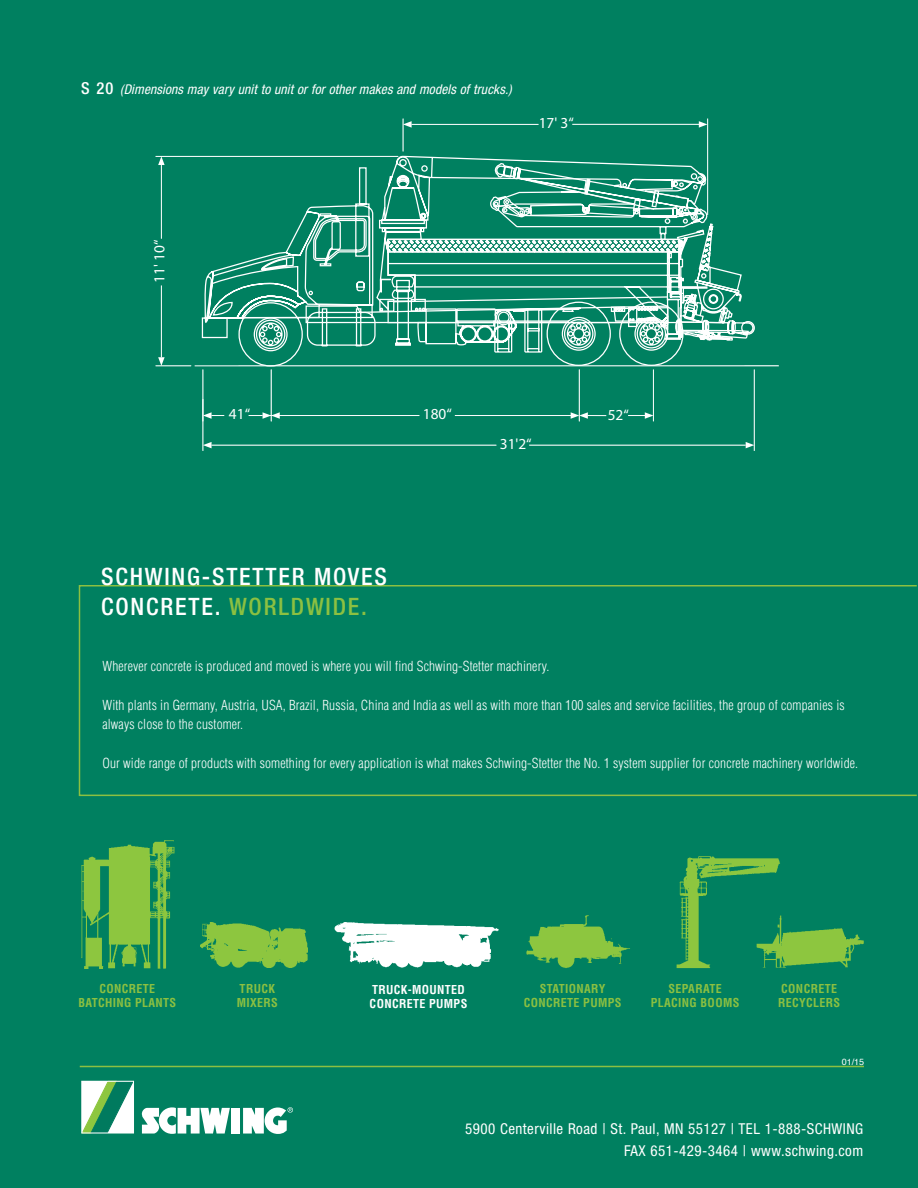
<style>
.page{position:relative;width:918px;height:1188px;background:#008060}
.page>*{position:absolute;margin:0;border:0;box-sizing:border-box;transform-origin:0 0}
.t1{font:500 condensed 24px/30px "Helvetica Neue";letter-spacing:.075em;color:#fff}
.t2{font:15.3px "Myriad Pro";color:#fff}
.t3{font:condensed 15px/22.5px "Helvetica Neue";letter-spacing:.03em;color:#fff;text-align:right}
.t4{font:300 condensed 13.5px/19.5px "Helvetica";letter-spacing:.01em;color:#fff}
.t5{font:italic condensed 13.5px "Helvetica Neue";letter-spacing:.01em;color:#fff}
.t6{font:700 condensed 12px/14.4px "Helvetica";letter-spacing:.03em;color:#8cc041;text-align:center}
.t7{font:700 condensed 12px/14.4px "Helvetica";letter-spacing:.03em;color:#fff}
.t8{font:9px "Helvetica";color:#fff}
.s1{font-weight:500;font-style:normal;font-size:16.5px}
.s2{color:#8cc041}
</style>
<div class="page">
<svg style="left:142px;top:1107px;width:88px;height:27px"></svg>
<div style="left:231px;top:1108px;width:8px;height:26px;background:#fff"></div>
<svg style="left:83px;top:1083px;width:49px;height:49px"></svg>
<div style="left:81px;top:1081px;width:53px;height:53px;border:1px solid #fff"></div>
<svg style="left:243px;top:1107px;width:50px;height:27px"></svg>
<hr style="left:80px;top:1066px;width:784px;height:1px;background:#8cc041">
<img style="left:784px;top:928px;width:80px;height:40px">
<div style="left:79px;top:585px;width:839px;height:211px;border:2px solid #8cc041"></div>
<img style="left:679px;top:867px;width:105px;height:73px">
<img style="left:687px;top:856px;width:93px;height:11px">
<img style="left:676px;top:940px;width:108px;height:29px">
<img style="left:526px;top:915px;width:104px;height:53px">
<img style="left:334px;top:922px;width:165px;height:42px">
<img style="left:356px;top:959px;width:125px;height:9px">
<img style="left:200px;top:922px;width:108px;height:46px">
<img style="left:81px;top:841px;width:94px;height:128px">
<hr style="left:195px;top:366px;width:584px;height:1px;background:#fff">
<svg style="left:379px;top:151px;width:330px;height:16px"></svg>
<hr style="left:156px;top:366px;width:35px;height:1px;background:#fff">
<hr style="left:156px;top:156px;width:242px;height:1px;background:#fff">
<hr style="left:161px;top:286px;width:1px;height:71px;background:#fff">
<svg style="left:158px;top:357px;width:7px;height:9px"></svg>
<hr style="left:161px;top:165px;width:1px;height:74px;background:#fff">
<svg style="left:158px;top:156px;width:7px;height:9px"></svg>
<hr style="left:403px;top:119px;width:1px;height:32px;background:#fff">
<hr style="left:707px;top:119px;width:1px;height:96px;background:#fff">
<hr style="left:412px;top:124px;width:127px;height:1px;background:#fff">
<svg style="left:403px;top:121px;width:9px;height:7px"></svg>
<hr style="left:572px;top:124px;width:127px;height:1px;background:#fff">
<svg style="left:699px;top:121px;width:8px;height:7px"></svg>
<hr style="left:203px;top:369px;width:1px;height:52px;background:#fff">
<svg style="left:204px;top:412px;width:20px;height:7px"></svg>
<hr style="left:203px;top:399px;width:1px;height:52px;background:#fff">
<hr style="left:754px;top:369px;width:1px;height:82px;background:#fff">
<hr style="left:212px;top:445px;width:284px;height:1px;background:#fff">
<svg style="left:203px;top:442px;width:9px;height:6px"></svg>
<hr style="left:529px;top:445px;width:217px;height:1px;background:#fff">
<svg style="left:746px;top:442px;width:8px;height:6px"></svg>
<hr style="left:263px;top:415px;width:156px;height:1px;background:#fff">
<hr style="left:455px;top:415px;width:119px;height:1px;background:#fff">
<hr style="left:271px;top:369px;width:1px;height:52px;background:#fff">
<svg style="left:249px;top:412px;width:31px;height:7px"></svg>
<hr style="left:579px;top:369px;width:1px;height:52px;background:#fff">
<hr style="left:653px;top:369px;width:1px;height:52px;background:#fff">
<svg style="left:571px;top:412px;width:35px;height:7px"></svg>
<svg style="left:628px;top:412px;width:25px;height:7px"></svg>
<svg style="left:201px;top:167px;width:555px;height:200px"></svg>
<p class="t5" style="left:81px;top:81px;width:432px"><span class="s1">S 20</span> (Dimensions may vary unit to unit or for other makes and models of trucks.)</p>
<p class="t2" style="left:539px;top:114px;width:37px">17' 3“</p>
<p class="t2" style="left:150px;top:283px;width:44px;rotate:-90deg">11' 10“</p>
<p class="t2" style="left:229px;top:404px;width:23px">41“</p>
<p class="t2" style="left:423px;top:404px;width:30px">180“</p>
<p class="t2" style="left:608px;top:405px;width:23px">52“</p>
<h1 class="t1" style="left:101px;top:561px;width:287px">SCHWING-STETTER MOVES<br>CONCRETE. <span class="s2">WORLDWIDE.</span></h1>
<p class="t2" style="left:500px;top:435px;width:33px">31'2“</p>
<p class="t4" style="left:102px;top:656px;width:448px">Wherever concrete is produced and moved is where you will find Schwing-Stetter machinery.</p>
<p class="t4" style="left:102px;top:695px;width:744px">With plants in Germany, Austria, USA, Brazil, Russia, China and India as well as with more than 100 sales and service facilities, the group of companies is always close to the customer.</p>
<p class="t4" style="left:102px;top:754px;width:757px">Our wide range of products with something for every application is what makes Schwing-Stetter the No. 1 system supplier for concrete machinery worldwide.</p>
<p class="t6" style="left:78px;top:981px;width:99px">CONCRETE<br>BATCHING PLANTS</p>
<p class="t6" style="left:237px;top:981px;width:43px;text-align:left">TRUCK<br>MIXERS</p>
<p class="t7" style="left:370px;top:982px;width:99px">TRUCK-MOUNTED<br>CONCRETE PUMPS</p>
<p class="t6" style="left:524px;top:981px;width:99px">STATIONARY<br>CONCRETE PUMPS</p>
<p class="t6" style="left:651px;top:981px;width:90px">SEPARATE<br>PLACING BOOMS</p>
<p class="t6" style="left:778px;top:981px;width:64px;text-align:left">CONCRETE<br>RECYCLERS</p>
<p class="t8" style="left:842px;top:1054px;width:24px">01/15</p>
<p class="t3" style="left:465px;top:1117px;width:400px">5900 Centerville Road | St. Paul, MN 55127 | TEL 1-888-SCHWING<br>FAX 651-429-3464 | www.schwing.com</p>
</div>
